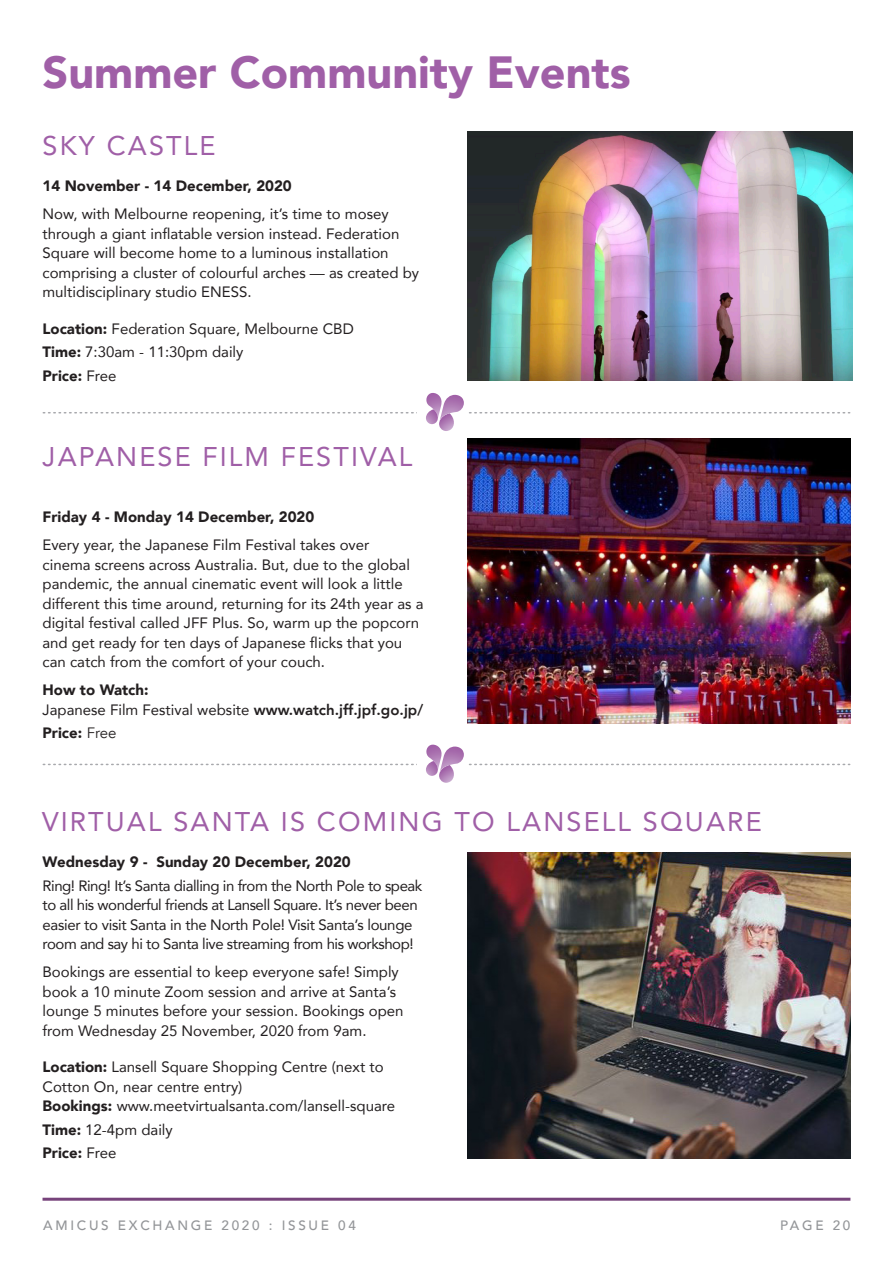
<style>
.page{position:relative;width:893px;height:1263px;background:#fff}
.page>*{position:absolute;margin:0;border:0;box-sizing:border-box;transform-origin:0 0}
.t1{font:900 45px "Avenir";color:#a05fa7}
.t2{font:27px "Avenir";letter-spacing:.08em;color:#a05fa7}
.Body_Text{font:15px/19.5px "Avenir";color:#231f20}
.Body_Text-2{font:15px/19.5px "Avenir";letter-spacing:-.03em;color:#231f20}
.Body_Text-3{font:900 15px "Avenir";color:#231f20}
.t3{font:500 13.5px "Avenir";letter-spacing:.2em;color:#939598}
.s1{font-weight:900}
.s2{font-weight:400}
.s3{font-weight:800}
</style>
<div class="page">
<hr style="left:43px;top:1198px;width:807px;height:3px;background:#77437b">
<img style="left:468px;top:852px;width:382px;height:306px">
<img style="left:426px;top:393px;width:13px;height:19px">
<img style="left:426px;top:409px;width:12px;height:15px">
<svg style="left:43px;top:412px;width:807px;height:8px"></svg>
<img style="left:438px;top:413px;width:16px;height:18px">
<img style="left:439px;top:395px;width:25px;height:27px">
<img style="left:426px;top:745px;width:13px;height:19px">
<img style="left:426px;top:761px;width:12px;height:15px">
<svg style="left:43px;top:764px;width:807px;height:7px"></svg>
<img style="left:438px;top:765px;width:16px;height:18px">
<img style="left:439px;top:746px;width:25px;height:28px">
<img style="left:468px;top:132px;width:385px;height:249px">
<img style="left:468px;top:439px;width:382px;height:285px">
<p class="t1" style="left:43px;top:33px;width:590px">Summer Community Events</p>
<p class="t2" style="left:43px;top:124px;width:175px">SKY CASTLE</p>
<p class="Body_Text-3" style="left:43px;top:173px;width:251px">14 November - 14 December, 2020</p>
<p class="Body_Text" style="left:43px;top:204px;width:378px">Now, with Melbourne reopening, it’s time to mosey through a giant inflatable version instead. Federation Square will become home to a luminous installation comprising a cluster of colourful arches — as created by multidisciplinary studio ENESS.</p>
<p class="Body_Text" style="left:43px;top:318px;width:313px"><span class="s1">Location:</span> Federation Square, Melbourne CBD</p>
<p class="Body_Text" style="left:43px;top:342px;width:202px"><span class="s1">Time:</span> 7:30am - 11:30pm daily</p>
<p class="Body_Text-3" style="left:43px;top:363px;width:75px">Price: <span class="s2">Free</span></p>
<p class="t2" style="left:43px;top:435px;width:371px">JAPANESE FILM FESTIVAL</p>
<p class="Body_Text-3" style="left:43px;top:504px;width:273px">Friday 4 - Monday 14 December, 2020</p>
<p class="Body_Text" style="left:43px;top:535px;width:383px">Every year, the Japanese Film Festival takes over<br>cinema screens across Australia. But, due to the global pandemic, the annual cinematic event will look a little different this time around, returning for its 24th year as a digital festival called JFF Plus. So, warm up the popcorn and get ready for ten days of Japanese flicks that you can catch from the comfort of your couch.</p>
<p class="Body_Text" style="left:43px;top:680px;width:382px"><span class="s1">How to Watch:<br></span>Japanese Film Festival website <span class="s3">www.watch.jff.jpf.go.jp/</span></p>
<p class="Body_Text-3" style="left:43px;top:720px;width:75px">Price: <span class="s2">Free</span></p>
<p class="t2" style="left:42px;top:800px;width:721px">VIRTUAL SANTA IS COMING TO LANSELL SQUARE</p>
<p class="Body_Text-3" style="left:43px;top:849px;width:310px">Wednesday 9 - Sunday 20 December, 2020</p>
<p class="Body_Text-2" style="left:43px;top:875px;width:381px">Ring! Ring! It’s Santa dialling in from the North Pole to speak to all his wonderful friends at Lansell Square. It’s never been easier to visit Santa in the North Pole! Visit Santa’s lounge room and say hi to Santa live streaming from his workshop!</p>
<p class="Body_Text" style="left:43px;top:962px;width:363px">Bookings are essential to keep everyone safe! Simply book a 10 minute Zoom session and arrive at Santa’s lounge 5 minutes before your session. Bookings open from Wednesday 25 November, 2020 from 9am.</p>
<p class="Body_Text" style="left:43px;top:1057px;width:354px"><span class="s1">Location:</span> Lansell Square Shopping Centre (next to<br>Cotton On, near centre entry)<br><span class="s1">Bookings:</span> www.meetvirtualsanta.com/lansell-square</p>
<p class="Body_Text" style="left:43px;top:1119px;width:132px"><span class="s1">Time:</span> 12-4pm daily</p>
<p class="Body_Text-3" style="left:43px;top:1140px;width:75px">Price: <span class="s2">Free</span></p>
<p class="t3" style="left:43px;top:1213px;width:314px">AMICUS EXCHANGE 2020 : ISSUE 04</p>
<p class="t3" style="left:780px;top:1213px;width:72px">PAGE 20</p>
</div>
